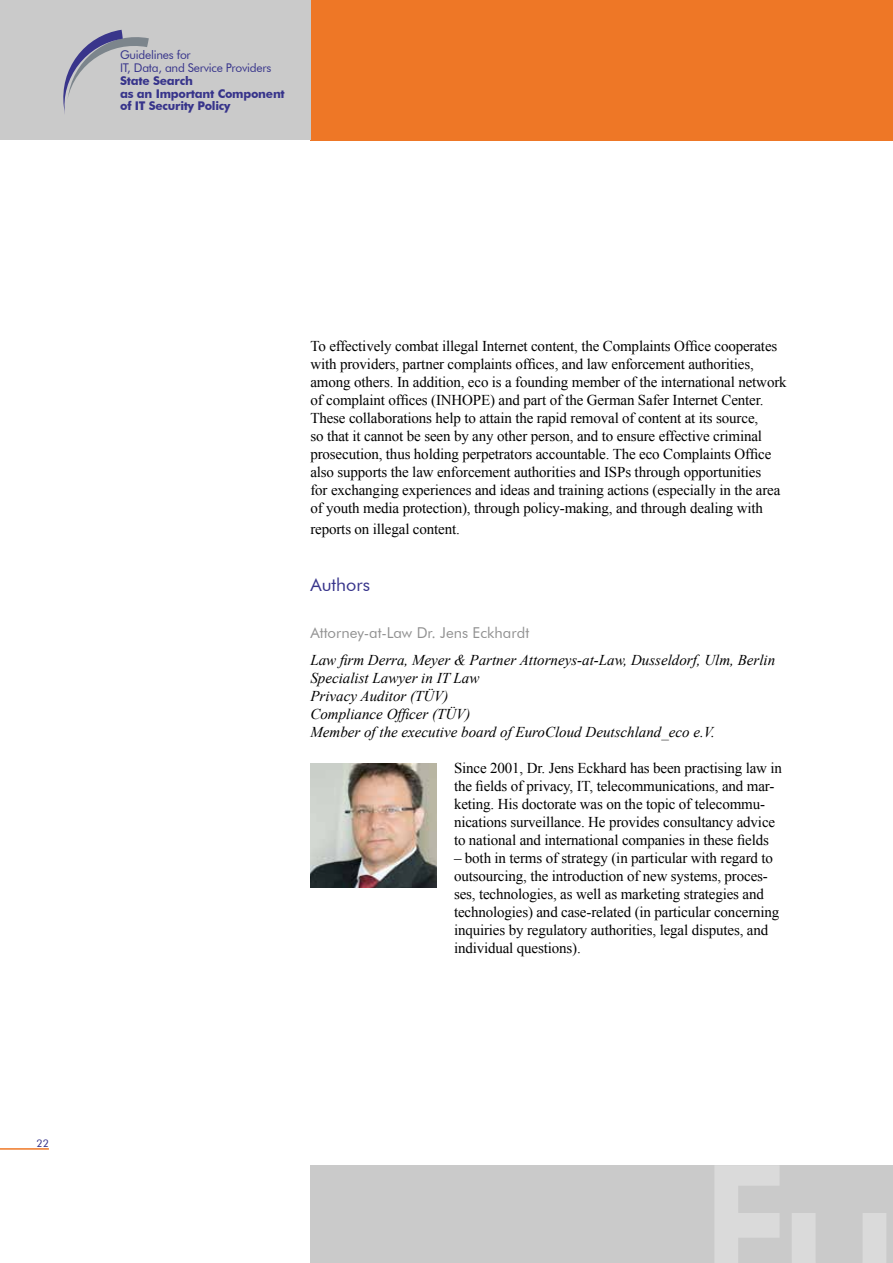
<style>
.page{position:relative;width:893px;height:1263px;background:#fff}
.page>*{position:absolute;margin:0;border:0;box-sizing:border-box;transform-origin:0 0}
.t1{font:18px "Futura BT";color:#37348b}
.t2{font:15px/18px "Times New Roman";letter-spacing:-.01em;color:#000}
.t3{font:italic 15px/18px "Times New Roman";color:#000}
.t4{font:15px "Futura BT";color:#929292}
.t5{font:700 12px/12.8px "Futura BT";letter-spacing:-.02em;color:#37348b}
.t6{font:12px/12.8px "Futura BT";letter-spacing:-.02em;color:#37348b}
.t7{font:10.5px "Futura BT";color:#37348b}
</style>
<div class="page">
<div style="left:310px;top:0;width:583px;height:140px;background:#ee7726"></div>
<div style="left:0;top:0;width:310px;height:140px;background:#cacaca"></div>
<div style="left:310px;top:1165px;width:583px;height:98px;background:#cacaca"></div>
<svg style="left:63px;top:30px;width:86px;height:84px"></svg>
<hr style="left:0;top:1148px;width:49px;height:2px;background:#ee7726">
<svg style="left:715px;top:1165px;width:64px;height:98px"></svg>
<svg style="left:792px;top:1213px;width:94px;height:50px"></svg>
<img style="left:310px;top:763px;width:127px;height:124px">
<p class="t6" style="left:120px;top:49px;width:153px">Guidelines for<br>IT, Data, and Service Providers</p>
<p class="t5" style="left:120px;top:74px;width:166px">State Search<br>as an Important Component of IT Security Policy</p>
<p class="t7" style="left:37px;top:1136px;width:14px">22</p>
<p class="t2" style="left:310px;top:336px;width:478px">To effectively combat illegal Internet content, the Complaints Office cooperates with providers, partner complaints offices, and law enforcement authorities, among others. In addition, eco is a founding member of the international network of complaint offices (INHOPE) and part of the German Safer Internet Center.<br>These collaborations help to attain the rapid removal of content at its source,<br>so that it cannot be seen by any other person, and to ensure effective criminal prosecution, thus holding perpetrators accountable. The eco Complaints Office also supports the law enforcement authorities and ISPs through opportunities<br>for exchanging experiences and ideas and training actions (especially in the area of youth media protection), through policy-making, and through dealing with</p>
<p class="t2" style="left:310px;top:519px;width:151px">reports on illegal content.</p>
<p class="t1" style="left:310px;top:573px;width:61px">Authors</p>
<p class="t4" style="left:310px;top:624px;width:220px">Attorney-at-Law Dr. Jens Eckhardt</p>
<p class="t3" style="left:310px;top:650px;width:466px">Law firm Derra, Meyer &amp; Partner Attorneys-at-Law, Dusseldorf, Ulm, Berlin Specialist Lawyer in IT Law<br>Privacy Auditor (TÜV)<br>Compliance Officer (TÜV)<br>Member of the executive board of EuroCloud Deutschland_eco e.V.</p>
<p class="t2" style="left:454px;top:759px;width:330px">Since 2001, Dr. Jens Eckhard has been practising law in the fields of privacy, IT, telecommunications, and mar&shy;keting. His doctorate was on the topic of telecommu&shy;nications surveillance. He provides consultancy advice to national and international companies in these fields</p>
<p class="t2" style="left:454px;top:849px;width:327px">– both in terms of strategy (in particular with regard to outsourcing, the introduction of new systems, proces&shy;ses, technologies, as well as marketing strategies and technologies) and case-related (in particular concerning inquiries by regulatory authorities, legal disputes, and individual questions).</p>
</div>
